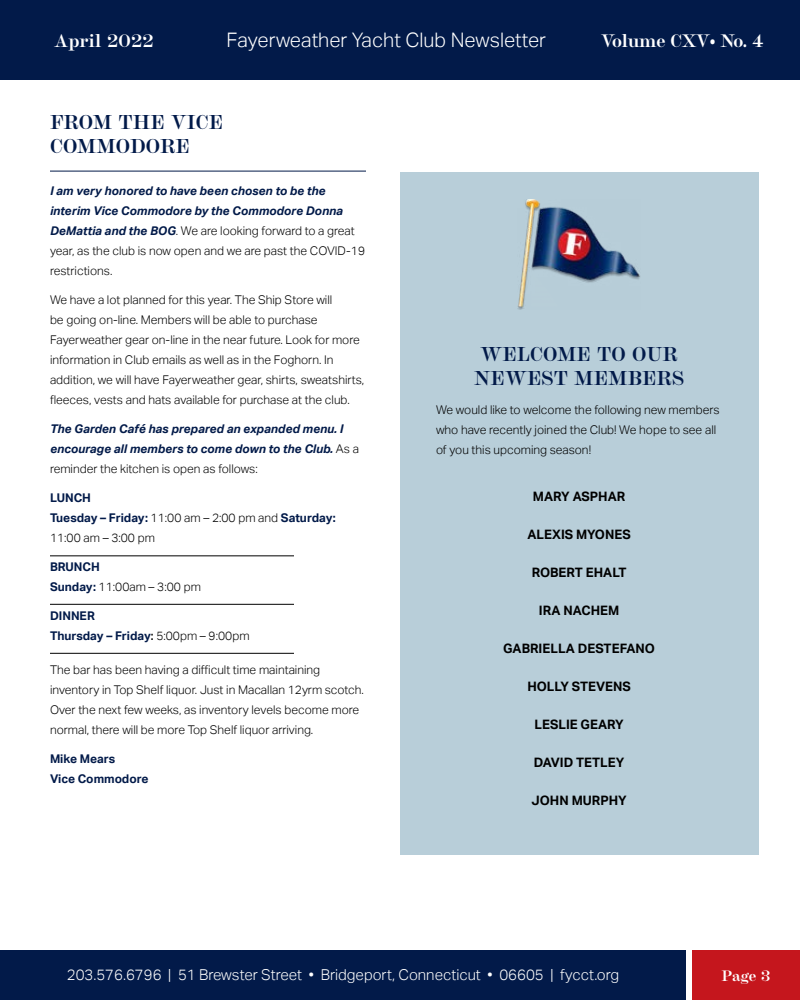
<style>
.page{position:relative;width:800px;height:1000px;background:#fff}
.page>*{position:absolute;margin:0;border:0;box-sizing:border-box;transform-origin:0 0}
.t1{font:700 20px/24px "Chapman";color:#021a49}
.t2{font:300 20px "Aktiv Grotesk";color:#fff}
.t3{font:700 18px "Chapman";letter-spacing:-.02em;color:#fff}
.t4{font:700 18px "Chapman";color:#fff}
.t5{font:300 15px "Aktiv Grotesk";color:#fff}
.t6{font:700 15px "Chapman";color:#fff}
.t7{font:700 13px "Aktiv Grotesk";color:#000}
.t8{font:300 12px/20px "Aktiv Grotesk";color:#000}
.t9{font:italic 700 12px/20px "Aktiv Grotesk";color:#021a49}
.t10{font:700 12px/20px "Aktiv Grotesk";color:#021a49}
.s1{font-weight:300;font-style:normal;color:#000}
.s2{font-weight:700;color:#021a49}
.s3{font-weight:500;color:#000}
.s4{font-weight:300;color:#000}
</style>
<div class="page">
<div style="left:0;top:950px;width:686px;height:50px;background:#021a49"></div>
<div style="left:692px;top:950px;width:108px;height:50px;background:#c5161d"></div>
<div style="left:0;top:0;width:800px;height:80px;background:#021a49"></div>
<hr style="left:50px;top:171px;width:316px;height:1px;background:#021a49">
<hr style="left:50px;top:556px;width:244px;height:1px;background:#000">
<hr style="left:50px;top:604px;width:244px;height:1px;background:#000">
<hr style="left:50px;top:653px;width:244px;height:1px;background:#000">
<div style="left:400px;top:172px;width:358px;height:683px;background:#b8ced9"></div>
<img style="left:517px;top:199px;width:123px;height:111px">
<h2 class="t4" style="left:54px;top:27px;width:101px">April 2022</h2>
<h1 class="t2" style="left:227px;top:29px;width:321px">Fayerweather Yacht Club Newsletter</h1>
<h2 class="t3" style="left:601px;top:27px;width:164px">Volume CXV• No. 4</h2>
<h1 class="t1" style="left:50px;top:108px;width:175px">FROM THE VICE<br>COMMODORE</h1>
<p class="t9" style="left:50px;top:181px;width:317px">I am very honored to have been chosen to be the interim Vice Commodore by the Commodore Donna DeMattia and the BOG<span class="s1">. We are looking forward to a great year, as the club is now open and we are past the COVID-19 restrictions.</span></p>
<p class="t8" style="left:50px;top:290px;width:316px">We have a lot planned for this year. The Ship Store will<br>be going on-line. Members will be able to purchase Fayerweather gear on-line in the near future. Look for more information in Club emails as well as in the Foghorn. In addition, we will have Fayerweather gear, shirts, sweatshirts, fleeces, vests and hats available for purchase at the club.</p>
<p class="t9" style="left:50px;top:419px;width:311px">The Garden Café has prepared an expanded menu. I encourage all members to come down to the Club. <span class="s1">As a reminder the kitchen is open as follows:</span></p>
<p class="t8" style="left:50px;top:488px;width:287px"><span class="s2">LUNCH<br>Tuesday – Friday:</span> 11:00 am – 2:00 pm and <span class="s2">Saturday:<br></span>11:00 am – 3:00 pm</p>
<p class="t8" style="left:50px;top:557px;width:152px"><span class="s2">BRUNCH<br>Sunday:</span> 11:00am – 3:00 pm</p>
<p class="t10" style="left:50px;top:606px;width:201px">DINNER<br>Thursday – Friday<span class="s3">:</span> <span class="s4">5:00pm – 9:00pm</span></p>
<p class="t8" style="left:50px;top:660px;width:316px">The bar has been having a difficult time maintaining inventory in Top Shelf liquor. Just in Macallan 12yrm scotch.<br>Over the next few weeks, as inventory levels become more normal, there will be more Top Shelf liquor arriving.</p>
<p class="t10" style="left:50px;top:749px;width:100px">Mike Mears<br>Vice Commodore</p>
<h1 class="t1" style="left:474px;top:340px;width:211px;text-align:center">WELCOME TO OUR<br>NEWEST MEMBERS</h1>
<p class="t8" style="left:436px;top:400px;width:285px">We would like to welcome the following new members who have recently joined the Club! We hope to see all of you this upcoming season!</p>
<p class="t7" style="left:533px;top:489px;width:94px">MARY ASPHAR</p>
<p class="t7" style="left:527px;top:527px;width:105px">ALEXIS MYONES</p>
<p class="t7" style="left:532px;top:565px;width:96px">ROBERT EHALT</p>
<p class="t7" style="left:539px;top:603px;width:82px">IRA NACHEM</p>
<p class="t7" style="left:503px;top:641px;width:153px">GABRIELLA DESTEFANO</p>
<p class="t7" style="left:527px;top:679px;width:105px">HOLLY STEVENS</p>
<p class="t7" style="left:534px;top:717px;width:91px">LESLIE GEARY</p>
<p class="t7" style="left:534px;top:755px;width:92px">DAVID TETLEY</p>
<p class="t7" style="left:532px;top:793px;width:97px">JOHN MURPHY</p>
<p class="t5" style="left:67px;top:966px;width:554px">203.576.6796 | 51 Brewster Street • Bridgeport, Connecticut • 06605 | fycct.org</p>
<p class="t6" style="left:722px;top:965px;width:50px">Page 3</p>
</div>
